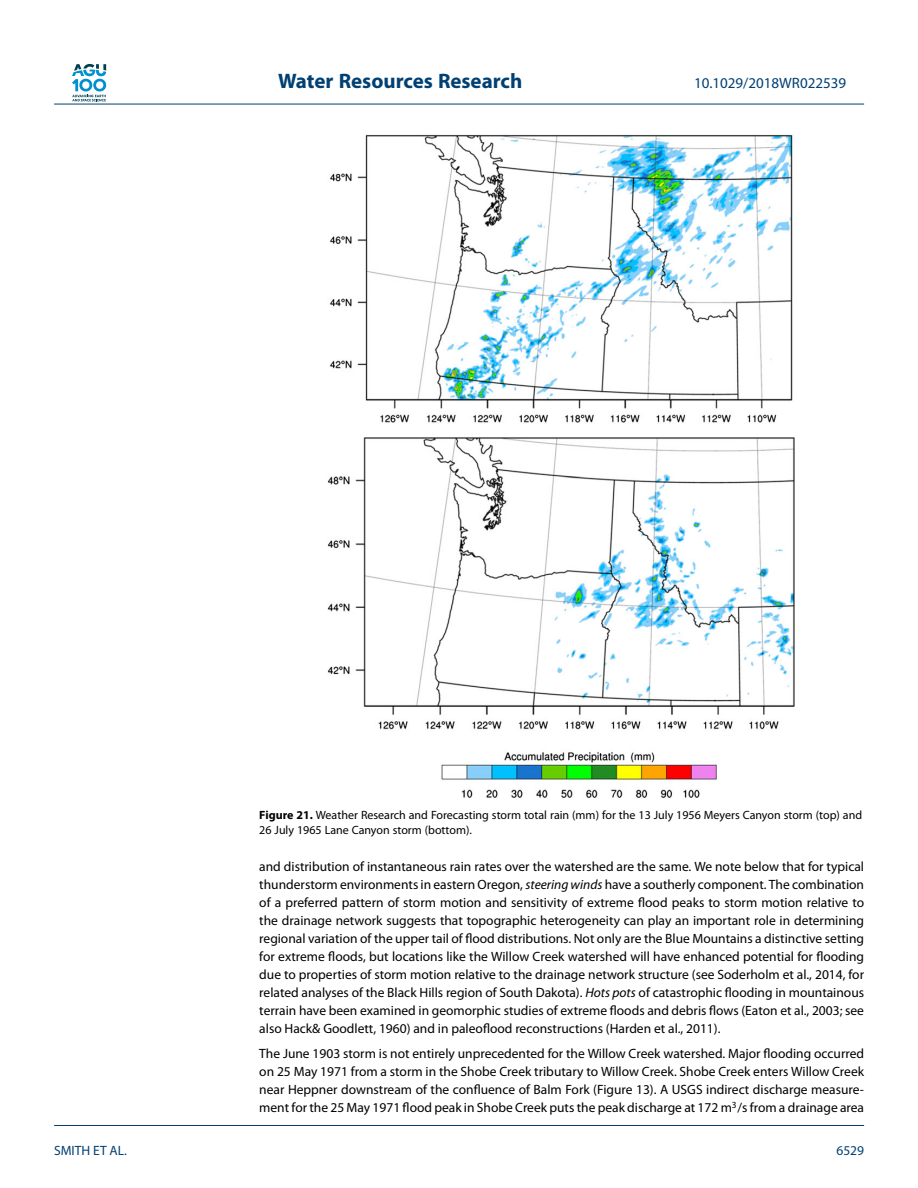
<style>
.page{position:relative;width:918px;height:1188px;background:#fff}
.page>*{position:absolute;margin:0;border:0;box-sizing:border-box;transform-origin:0 0}
.t1{font:700 21px "Myriad Pro";color:#004073}
.t2{font:15px "Myriad Pro";color:#004073}
.t3{font:13.5px/18px "Myriad Pro";color:#000;text-align:justify}
.t4{font:13.5px "Myriad Pro";color:#004073}
.t5{font:12px/15px "Myriad Pro";color:#000}
.s1{font-weight:700}
.s2{font-style:italic}
</style>
<div class="page">
<svg style="left:72px;top:64px;width:34px;height:37px"></svg>
<hr style="left:54px;top:104px;width:810px;height:1px;background:#004073">
<img style="left:328px;top:135px;width:467px;height:663px">
<hr style="left:54px;top:1125px;width:810px;height:1px;background:#004073">
<h1 class="t1" style="left:278px;top:73px;width:246px">Water Resources Research</h1>
<p class="t2" style="left:694px;top:77px;width:154px">10.1029/2018WR022539</p>
<p class="t5" style="left:259px;top:809px;width:604px"><span class="s1">Figure 21.</span> Weather Research and Forecasting storm total rain (mm) for the 13 July 1956 Meyers Canyon storm (top) and<br>26 July 1965 Lane Canyon storm (bottom).</p>
<p class="t3" style="left:259px;top:859px;width:606px">and distribution of instantaneous rain rates over the watershed are the same. We note below that for typical thunderstorm environments in eastern Oregon, <span class="s2">steering winds</span> have a southerly component. The combination of a preferred pattern of storm motion and sensitivity of extreme flood peaks to storm motion relative to the drainage network suggests that topographic heterogeneity can play an important role in determining regional variation of the upper tail of flood distributions. Not only are the Blue Mountains a distinctive setting for extreme floods, but locations like the Willow Creek watershed will have enhanced potential for flooding due to properties of storm motion relative to the drainage network structure (see Soderholm et al., 2014, for related analyses of the Black Hills region of South Dakota). <span class="s2">Hots pots</span> of catastrophic flooding in mountainous terrain have been examined in geomorphic studies of extreme floods and debris flows (Eaton et al., 2003; see also Hack&amp; Goodlett, 1960) and in paleoflood reconstructions (Harden et al., 2011).</p>
<p class="t3" style="left:259px;top:1046px;width:606px">The June 1903 storm is not entirely unprecedented for the Willow Creek watershed. Major flooding occurred on 25 May 1971 from a storm in the Shobe Creek tributary to Willow Creek. Shobe Creek enters Willow Creek near Heppner downstream of the confluence of Balm Fork (Figure 13). A USGS indirect discharge measure&shy;ment for the 25 May 1971 flood peak in Shobe Creek puts the peak discharge at 172 m<sup>3</sup>/s from a drainage area</p>
<p class="t4" style="left:54px;top:1145px;width:74px">SMITH ET AL.</p>
<p class="t4" style="left:836px;top:1145px;width:29px">6529</p>
</div>
